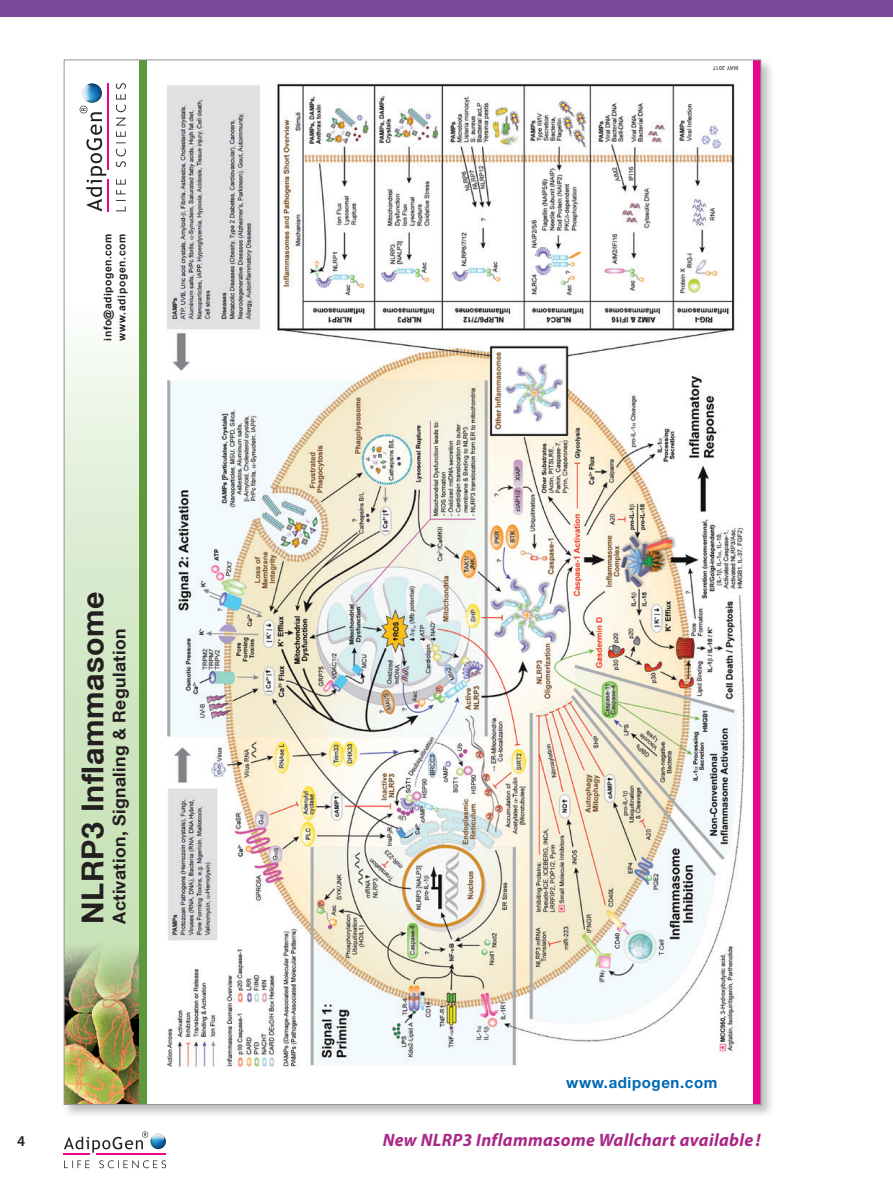
<style>
.page{position:relative;width:893px;height:1191px;background:#fff}
.page>*{position:absolute;margin:0;border:0;box-sizing:border-box;transform-origin:0 0}
.t1{font:700 30.3px "Helvetica Neue LT";letter-spacing:.02em;color:#231f20}
.t2{font:italic 700 18px "Myriad Pro";letter-spacing:.02em;color:#a92786}
.t3{font:700 17.55px "Helvetica Neue LT";letter-spacing:.02em;color:#231f20}
.t4{font:700 15.3px "Helvetica Neue LT Std";letter-spacing:.04em;color:#0168b3}
.t5{font:700 15px "Helvetica Neue LT";letter-spacing:.04em;color:#0168b3}
.t6{font:600 15px "Myriad Pro";color:#231f20}
.t7{font:700 10.5px/14.1px "Arial";letter-spacing:.06em;color:#231f20}
.t8{font:6.15px "Myriad Pro";letter-spacing:.02em;color:#231f20}
</style>
<div class="page">
<div style="left:0;top:0;width:893px;height:17px;background:#7c4a98"></div>
<img style="left:150px;top:1133px;width:16px;height:16px;border-radius:8px">
<svg style="left:64px;top:1131px;width:84px;height:21px"></svg>
<hr style="left:64px;top:1153px;width:26px;height:2px;background:#ed028c">
<hr style="left:97px;top:1153px;width:69px;height:2px;background:#ed028c">
<svg style="left:64px;top:1160px;width:26px;height:8px"></svg>
<svg style="left:99px;top:1160px;width:67px;height:8px"></svg>
<div style="left:62px;top:57px;width:713px;height:1061px;background:#231f20;opacity:.3"></div>
<div style="left:64px;top:60px;width:697px;height:1044px;background:#fff"></div>
<svg style="left:66px;top:286px;width:74px;height:513px"></svg>
<img style="left:66px;top:799px;width:74px;height:303px">
<img style="left:167px;top:83px;width:577px;height:984px">
<img style="left:83px;top:83px;width:19px;height:20px;border-radius:10px">
<svg style="left:80px;top:106px;width:26px;height:105px"></svg>
<hr style="left:107px;top:179px;width:2px;height:33px;background:#ed028c">
<hr style="left:107px;top:83px;width:2px;height:87px;background:#ed028c">
<svg style="left:116px;top:200px;width:10px;height:11px"></svg>
<svg style="left:116px;top:190px;width:10px;height:4px"></svg>
<svg style="left:116px;top:179px;width:10px;height:5px"></svg>
<svg style="left:116px;top:149px;width:10px;height:18px"></svg>
<svg style="left:116px;top:118px;width:10px;height:25px"></svg>
<svg style="left:116px;top:83px;width:10px;height:29px"></svg>
<div style="left:754px;top:60px;width:7px;height:1044px;background:#ed028c"></div>
<div style="left:140px;top:60px;width:7px;height:1044px;background:#5e983d"></div>
<p class="t7" style="left:101px;top:340px;width:108px;rotate:-90deg">info@adipogen.com www.adipogen.com</p>
<h1 class="t1" style="left:74px;top:923px;width:334px;rotate:-90deg">NLRP3 Inflammasome</h1>
<p class="t3" style="left:108px;top:923px;width:296px;rotate:-90deg">Activation, Signaling &amp; Regulation</p>
<p class="t8" style="left:739px;top:72px;width:27px;rotate:-180deg">MAY 2017</p>
<p class="t4" style="left:566px;top:1072px;width:153px">www.adipogen.com</p>
<p class="t5" style="left:729px;top:1096px;width:149px;rotate:-180deg">www.adipogen.com</p>
<p class="t6" style="left:17px;top:1132px;width:10px">4</p>
<p class="t2" style="left:383px;top:1129px;width:379px">New NLRP3 Inflammasome Wallchart available !</p>
</div>
